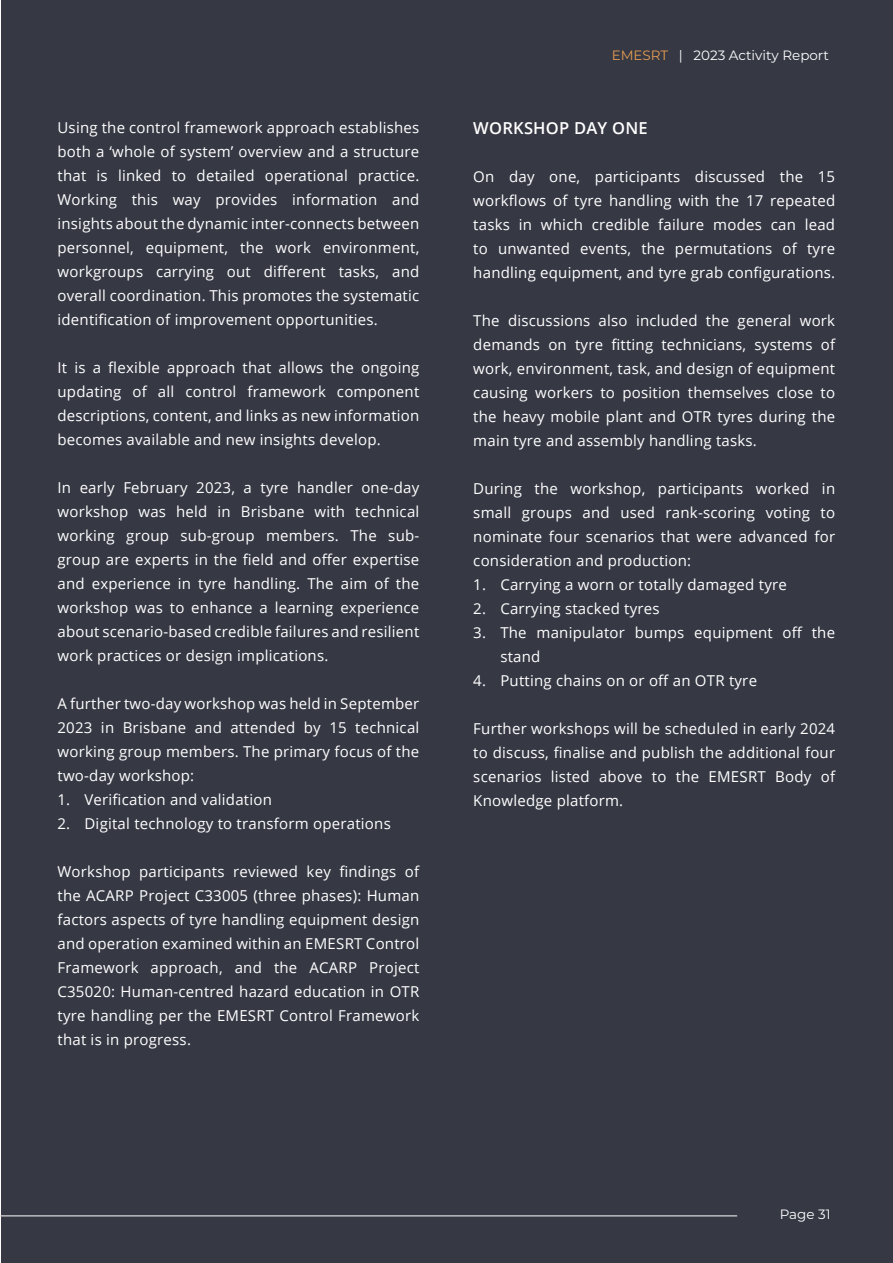
<style>
.page{position:relative;width:893px;height:1263px;background:#fff}
.page>*{position:absolute;margin:0;border:0;box-sizing:border-box;transform-origin:0 0}
.t1{font:600 16.5px "Open Sans";letter-spacing:.015em;color:#fff}
.t2{font:15px/24px "Open Sans";letter-spacing:.015em;color:#fff;text-align:justify}
.t3{font:13.5px "Montserrat";color:#fff}
.s1{color:#e69d52}
</style>
<div class="page">
<div style="left:1px;top:0;width:892px;height:1263px;background:#363844"></div>
<hr style="left:0;top:1215px;width:737px;height:1px;background:#fff">
<p class="t2" style="left:57px;top:115px;width:363px">Using the control framework approach establishes both a ‘whole of system’ overview and a structure that is linked to detailed operational practice.<br>Working this way provides information and insights about the dynamic inter-connects between personnel, equipment, the work environment, workgroups carrying out different tasks, and overall coordination. This promotes the systematic identification of improvement opportunities.</p>
<p class="t2" style="left:57px;top:355px;width:363px">It is a flexible approach that allows the ongoing updating of all control framework component descriptions, content, and links as new information becomes available and new insights develop.</p>
<p class="t2" style="left:57px;top:475px;width:363px">In early February 2023, a tyre handler one-day workshop was held in Brisbane with technical working group sub-group members. The sub&shy;group are experts in the field and offer expertise and experience in tyre handling. The aim of the workshop was to enhance a learning experience about scenario-based credible failures and resilient work practices or design implications.</p>
<p class="t2" style="left:57px;top:691px;width:363px">A further two-day workshop was held in September 2023 in Brisbane and attended by 15 technical working group members. The primary focus of the two-day workshop:</p>
<p class="t2" style="left:57px;top:787px;width:216px">1. Verification and validation</p>
<p class="t2" style="left:57px;top:811px;width:335px">2. Digital technology to transform operations</p>
<p class="t2" style="left:57px;top:859px;width:363px">Workshop participants reviewed key findings of the ACARP Project C33005 (three phases): Human factors aspects of tyre handling equipment design and operation examined within an EMESRT Control Framework approach, and the ACARP Project C35020: Human-centred hazard education in OTR tyre handling per the EMESRT Control Framework that is in progress.</p>
<p class="t3" style="left:612px;top:46px;width:219px"><span class="s1">EMESRT</span> | 2023 Activity Report</p>
<p class="t1" style="left:473px;top:117px;width:176px">WORKSHOP DAY ONE</p>
<p class="t2" style="left:473px;top:164px;width:363px">On day one, participants discussed the 15 workflows of tyre handling with the 17 repeated tasks in which credible failure modes can lead to unwanted events, the permutations of tyre handling equipment, and tyre grab configurations.</p>
<p class="t2" style="left:473px;top:308px;width:363px">The discussions also included the general work demands on tyre fitting technicians, systems of work, environment, task, and design of equipment causing workers to position themselves close to the heavy mobile plant and OTR tyres during the main tyre and assembly handling tasks.</p>
<p class="t2" style="left:473px;top:476px;width:363px">During the workshop, participants worked in small groups and used rank-scoring voting to nominate four scenarios that were advanced for consideration and production:</p>
<p class="t2" style="left:473px;top:572px;width:315px">1. Carrying a worn or totally damaged tyre</p>
<p class="t2" style="left:473px;top:596px;width:188px">2. Carrying stacked tyres</p>
<p class="t2" style="left:500px;top:620px;width:336px;text-indent:-27px">3. The manipulator bumps equipment off the stand</p>
<p class="t2" style="left:473px;top:668px;width:285px">4. Putting chains on or off an OTR tyre</p>
<p class="t2" style="left:473px;top:716px;width:363px">Further workshops will be scheduled in early 2024 to discuss, finalise and publish the additional four scenarios listed above to the EMESRT Body of Knowledge platform.</p>
<p class="t3" style="left:780px;top:1205px;width:52px">Page 31</p>
</div>
